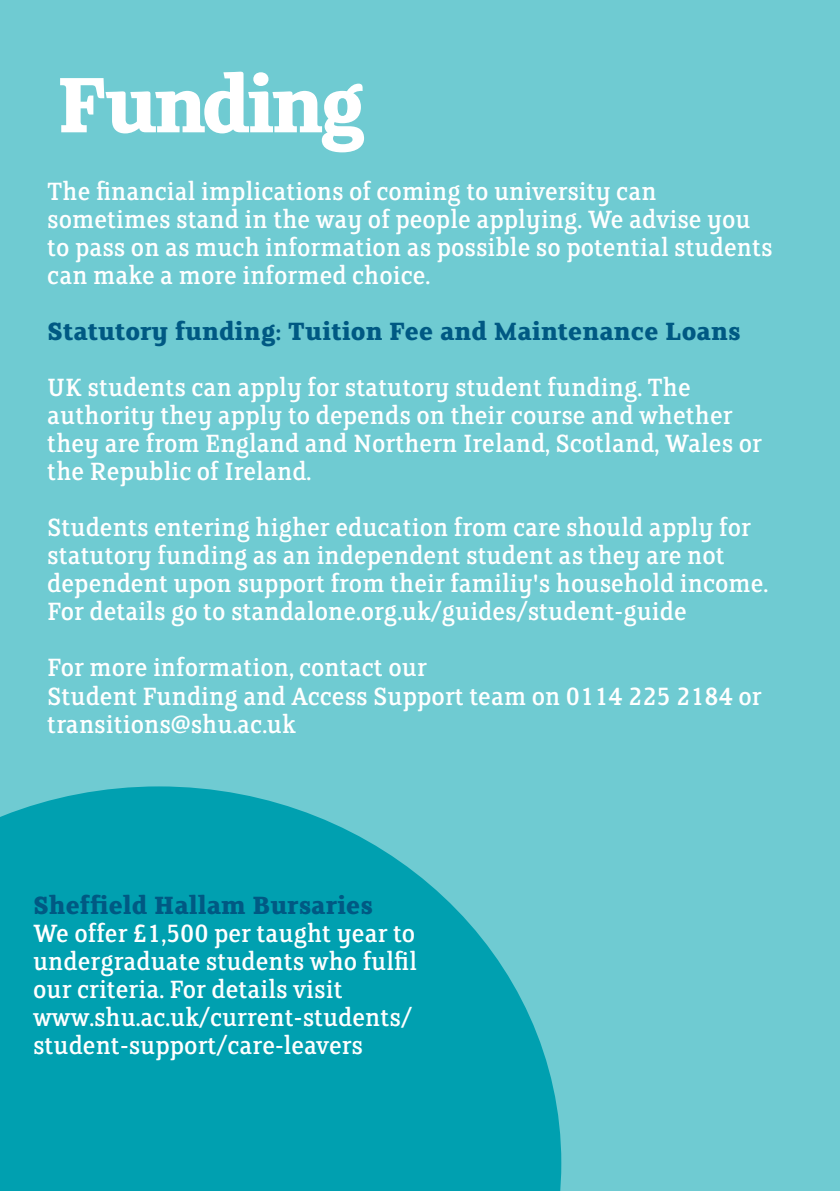
<style>
.page{position:relative;width:840px;height:1191px;background:#fff}
.page>*{position:absolute;margin:0;border:0;box-sizing:border-box;transform-origin:0 0}
.t1{font:700 88px "FS Clerkenwell";letter-spacing:-.05em;color:#fff}
.t2{font:28px/28px "FS Clerkenwell";color:#fff}
.t3{font:700 28px "FS Clerkenwell";color:#005983}
</style>
<div class="page">
<div style="left:0;top:0;width:839px;height:1191px;background:#6fcbd2"></div>
<svg style="left:0;top:786px;width:561px;height:405px;background:#10a6b5"></svg>
<p class="t1" style="left:57px;top:54px;width:311px">Funding</p>
<p class="t2" style="left:47px;top:177px;width:726px">The financial implications of coming to university can sometimes stand in the way of people applying. We advise you to pass on as much information as possible so potential students can make a more informed choice.</p>
<p class="t3" style="left:47px;top:315px;width:694px">Statutory funding: Tuition Fee and Maintenance Loans</p>
<p class="t2" style="left:47px;top:373px;width:715px">UK students can apply for statutory student funding. The authority they apply to depends on their course and whether they are from England and Northern Ireland, Scotland, Wales or the Republic of Ireland.</p>
<p class="t2" style="left:47px;top:513px;width:722px">Students entering higher education from care should apply for statutory funding as an independent student as they are not dependent upon support from their familiy's household income.</p>
<p class="t2" style="left:47px;top:597px;width:640px">For details go to standalone.org.uk/guides/student-guide</p>
<p class="t2" style="left:47px;top:653px;width:381px">For more information, contact our</p>
<p class="t2" style="left:47px;top:681px;width:715px">Student Funding and Access Support team on 0114 225 2184 or</p>
<p class="t2" style="left:47px;top:710px;width:250px">transitions@shu.ac.uk</p>
<p class="t3" style="left:33px;top:889px;width:341px">Sheffield Hallam Bursaries</p>
<p class="t2" style="left:33px;top:919px;width:385px;text-align:justify">We offer £1,500 per taught year to undergraduate students who fulfil our criteria. For details visit</p>
<p class="t2" style="left:33px;top:1003px;width:380px">www.shu.ac.uk/current-students/ student-support/care-leavers</p>
</div>
